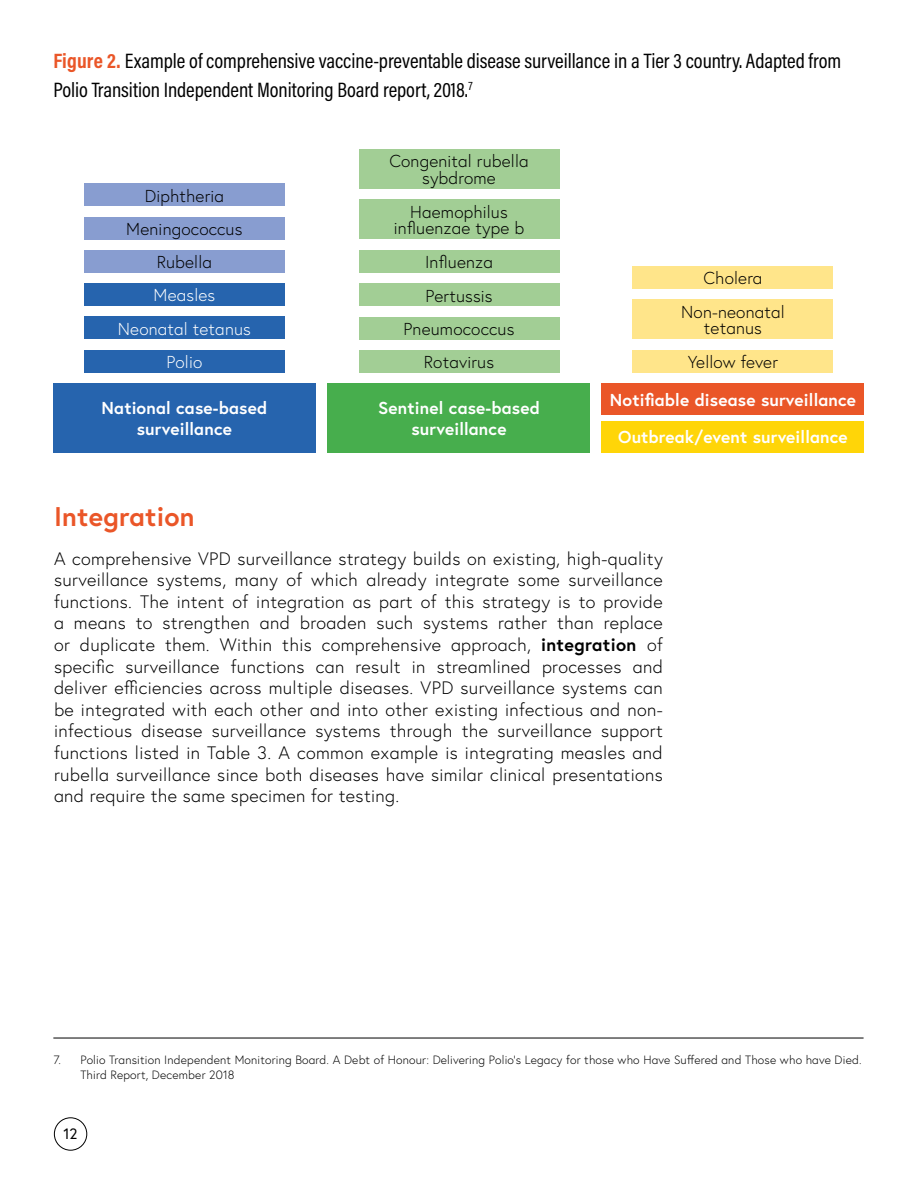
<style>
.page{position:relative;width:918px;height:1188px;background:#fff}
.page>*{position:absolute;margin:0;border:0;box-sizing:border-box;transform-origin:0 0}
.t1{font:700 27px "Europa";letter-spacing:.01em;color:#ea5628}
.t2{font:21px/28.5px "Acumin Variable Concept";letter-spacing:-.095em;color:#000}
.t3{font:300 18px/21.6px "Europa";letter-spacing:.02em;color:#000;text-align:justify}
.t4{font:300 17.25px/16.5px "Europa";letter-spacing:.01em;color:#000;text-align:center}
.t5{font:700 17.25px/21px "Europa";letter-spacing:.01em;color:#fff;text-align:center}
.t6{font:300 17.25px "Europa";letter-spacing:.01em;color:#fff}
.t7{font:15px "Europa";color:#000}
.t8{font:300 12px/15px "Europa";letter-spacing:.015em;color:#000}
.s1{color:#ea5628}
.s2{font-weight:700}
</style>
<div class="page">
<div style="left:54px;top:1117px;width:33px;height:34px;border:1px solid #000;border-radius:50%"></div>
<hr style="left:53px;top:1038px;width:811px;height:1px;background:#000">
<div style="left:53px;top:383px;width:262px;height:69px;background:#2664ae"></div>
<div style="left:84px;top:350px;width:201px;height:22px;background:#2664ae"></div>
<div style="left:359px;top:350px;width:201px;height:22px;background:#a2ce95"></div>
<div style="left:632px;top:350px;width:201px;height:22px;background:#ffe58a"></div>
<div style="left:84px;top:250px;width:201px;height:23px;background:#889dd0"></div>
<div style="left:359px;top:250px;width:201px;height:23px;background:#a2ce95"></div>
<div style="left:84px;top:317px;width:201px;height:22px;background:#2664ae"></div>
<div style="left:359px;top:317px;width:201px;height:22px;background:#a2ce95"></div>
<div style="left:84px;top:217px;width:201px;height:22px;background:#889dd0"></div>
<div style="left:359px;top:199px;width:201px;height:40px;background:#a2ce95"></div>
<div style="left:359px;top:149px;width:201px;height:40px;background:#a2ce95"></div>
<div style="left:84px;top:283px;width:201px;height:23px;background:#2664ae"></div>
<div style="left:359px;top:284px;width:201px;height:22px;background:#a2ce95"></div>
<div style="left:632px;top:266px;width:201px;height:23px;background:#ffe58a"></div>
<div style="left:84px;top:184px;width:201px;height:22px;background:#889dd0"></div>
<div style="left:328px;top:383px;width:262px;height:69px;background:#47ae4d"></div>
<div style="left:602px;top:421px;width:262px;height:31px;background:#ffd508"></div>
<div style="left:602px;top:383px;width:262px;height:32px;background:#ea5628"></div>
<div style="left:632px;top:300px;width:201px;height:39px;background:#ffe58a"></div>
<p class="t2" style="left:53px;top:46px;width:793px"><span class="s1">Figure 2.</span> Example of comprehensive vaccine-preventable disease surveillance in a Tier 3 country. Adapted from<br>Polio Transition Independent Monitoring Board report, 2018.<sup>7</sup></p>
<p class="t4" style="left:145px;top:187px;width:81px">Diphtheria</p>
<p class="t4" style="left:126px;top:220px;width:118px">Meningococcus</p>
<p class="t4" style="left:389px;top:153px;width:141px">Congenital rubella sybdrome</p>
<p class="t4" style="left:394px;top:203px;width:132px">Haemophilus influenzae type b</p>
<p class="t4" style="left:157px;top:254px;width:57px">Rubella</p>
<p class="t4" style="left:425px;top:254px;width:69px">Influenza</p>
<p class="t6" style="left:154px;top:285px;width:63px">Measles</p>
<p class="t4" style="left:425px;top:287px;width:69px">Pertussis</p>
<p class="t6" style="left:118px;top:318px;width:135px">Neonatal tetanus</p>
<p class="t4" style="left:404px;top:320px;width:112px">Pneumococcus</p>
<p class="t4" style="left:704px;top:270px;width:60px">Cholera</p>
<p class="t4" style="left:681px;top:303px;width:105px">Non-neonatal tetanus</p>
<p class="t6" style="left:166px;top:351px;width:37px">Polio</p>
<p class="t4" style="left:424px;top:353px;width:72px">Rotavirus</p>
<p class="t4" style="left:688px;top:353px;width:92px">Yellow fever</p>
<p class="t5" style="left:102px;top:397px;width:167px">National case-based surveillance</p>
<p class="t5" style="left:378px;top:397px;width:163px">Sentinel case-based surveillance</p>
<p class="t5" style="left:610px;top:381px;width:248px;line-height:37.5px">Notifiable disease surveillance<br>Outbreak/event surveillance</p>
<h1 class="t1" style="left:54px;top:498px;width:142px">Integration</h1>
<p class="t3" style="left:54px;top:547px;width:610px">A comprehensive VPD surveillance strategy builds on existing, high-quality surveillance systems, many of which already integrate some surveillance functions. The intent of integration as part of this strategy is to provide a means to strengthen and broaden such systems rather than replace or duplicate them. Within this comprehensive approach, <span class="s2">integration</span> of specific surveillance functions can result in streamlined processes and deliver efficiencies across multiple diseases. VPD surveillance systems can be integrated with each other and into other existing infectious and non&shy;infectious disease surveillance systems through the surveillance support functions listed in Table 3. A common example is integrating measles and rubella surveillance since both diseases have similar clinical presentations and require the same specimen for testing.</p>
<p class="t8" style="left:80px;top:1052px;width:783px;text-indent:-27px">7. Polio Transition Independent Monitoring Board. A Debt of Honour: Delivering Polio’s Legacy for those who Have Suffered and Those who have Died.<br>Third Report, December 2018</p>
<p class="t7" style="left:64px;top:1124px;width:16px">12</p>
</div>
